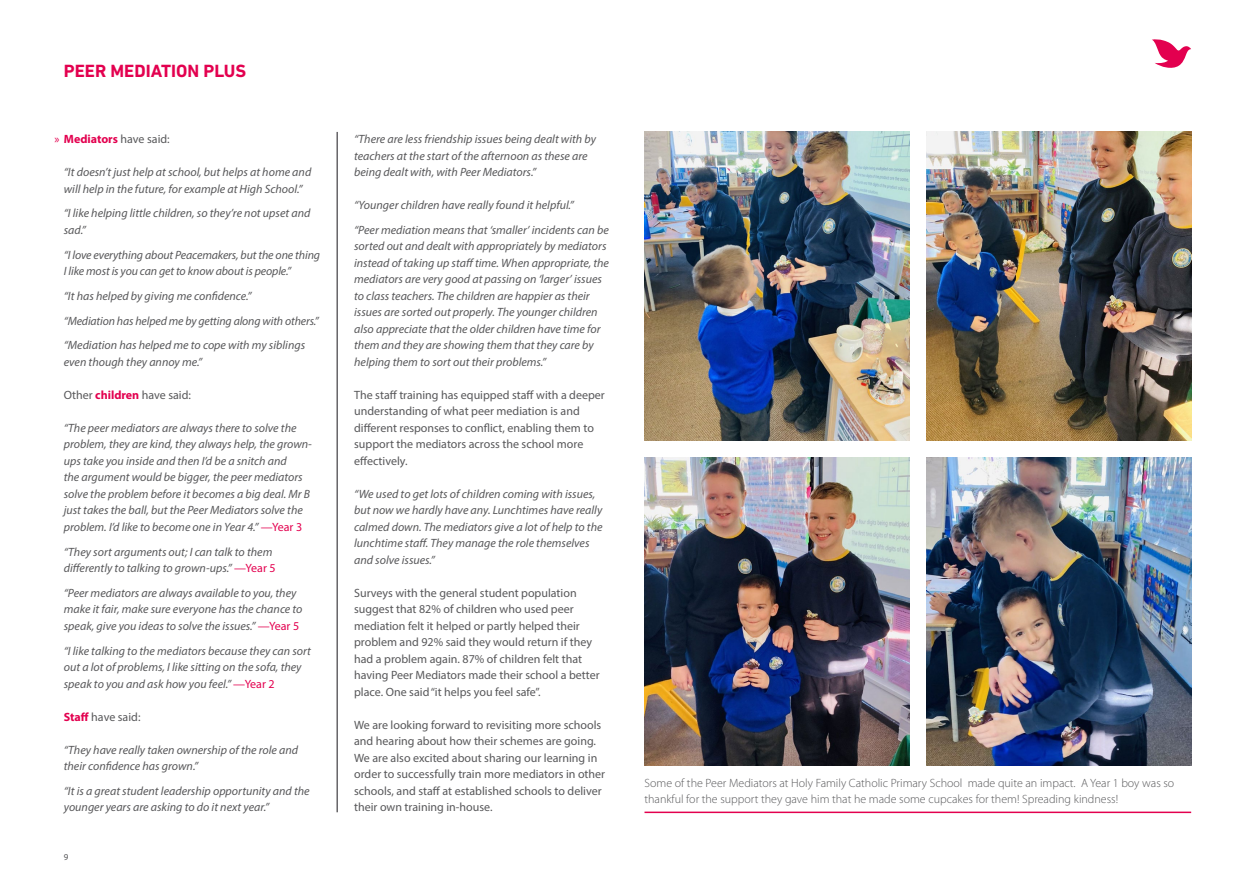
<style>
.page{position:relative;width:1255px;height:893px;background:#fff}
.page>*{position:absolute;margin:0;border:0;box-sizing:border-box;transform-origin:0 0}
.t1{font:700 18px "DIN Next LT Pro";color:#e3004f}
.Quote_MyriadPro{font:italic 12px/16.5px "Myriad Pro";color:#58585a}
.Main_Grey80{font:12px/16.5px "Myriad Pro";color:#58585a}
.Main_Grey80-2{font:italic 12px/16.5px "Myriad Pro";color:#58585a}
.t2{font:300 12px/16.5px "Myriad Pro";color:#58585a}
.Main_Grey80-3{font:700 12px "Myriad Pro";color:#e3004f}
.t3{font:9px "Myriad Pro";color:#58585a}
.s1{font-weight:400}
.s2{font-weight:400;color:#58585a}
.s3{font-weight:700;color:#e3004f}
.s4{font-style:normal;color:#e3004f}
</style>
<div class="page">
<hr style="left:337px;top:132px;width:1px;height:680px;background:#1a171c">
<hr style="left:644px;top:812px;width:547px;height:1px;background:#e3004f">
<img style="left:926px;top:132px;width:265px;height:308px">
<img style="left:644px;top:132px;width:265px;height:308px">
<img style="left:926px;top:457px;width:265px;height:309px">
<img style="left:644px;top:457px;width:265px;height:309px">
<svg style="left:1152px;top:39px;width:39px;height:29px"></svg>
<p class="t1" style="left:64px;top:60px;width:184px">PEER MEDIATION PLUS</p>
<p class="Main_Grey80-3" style="left:54px;top:131px;width:117px"><span class="s1">»</span> Mediators <span class="s2">have said:</span></p>
<p class="Quote_MyriadPro" style="left:64px;top:164px;width:249px">“It doesn’t just help at school, but helps at home and will help in the future, for example at High School.”</p>
<p class="Quote_MyriadPro" style="left:64px;top:205px;width:248px">“I like helping little children, so they’re not upset and sad.”</p>
<p class="Quote_MyriadPro" style="left:64px;top:246px;width:258px">“I love everything about Peacemakers, but the one thing<br>I like most is you can get to know about is people.”</p>
<p class="Quote_MyriadPro" style="left:64px;top:287px;width:189px">“It has helped by giving me confidence.”</p>
<p class="Quote_MyriadPro" style="left:64px;top:312px;width:257px">“Mediation has helped me by getting along with others.”</p>
<p class="Quote_MyriadPro" style="left:64px;top:337px;width:243px">“Mediation has helped me to cope with my siblings even though they annoy me.”</p>
<p class="Main_Grey80" style="left:64px;top:386px;width:129px">Other <span class="s3">children</span> have said:</p>
<p class="Quote_MyriadPro" style="left:64px;top:419px;width:249px">“The peer mediators are always there to solve the problem, they are kind, they always help, the grown&shy;ups take you inside and then I’d be a snitch and<br>the argument would be bigger, the peer mediators solve the problem before it becomes a big deal. Mr B just takes the ball, but the Peer Mediators solve the problem. I’d like to become one in Year 4.” <span class="s4">—Year 3</span></p>
<p class="Quote_MyriadPro" style="left:64px;top:543px;width:213px">“They sort arguments out; I can talk to them differently to talking to grown-ups.” <span class="s4">—Year 5</span></p>
<p class="Quote_MyriadPro" style="left:64px;top:584px;width:240px">“Peer mediators are always available to you, they make it fair, make sure everyone has the chance to speak, give you ideas to solve the issues.” <span class="s4">—Year 5</span></p>
<p class="Quote_MyriadPro" style="left:64px;top:642px;width:249px">“I like talking to the mediators because they can sort out a lot of problems, I like sitting on the sofa, they speak to you and ask how you feel.” <span class="s4">—Year 2</span></p>
<p class="Main_Grey80" style="left:64px;top:708px;width:78px"><span class="s3">Staff</span> have said:</p>
<p class="Quote_MyriadPro" style="left:64px;top:741px;width:236px">“They have really taken ownership of the role and their confidence has grown.”</p>
<p class="Quote_MyriadPro" style="left:64px;top:782px;width:247px">“It is a great student leadership opportunity and the younger years are asking to do it next year.”</p>
<p class="t3" style="left:64px;top:851px;width:6px">9</p>
<p class="Quote_MyriadPro" style="left:354px;top:131px;width:243px">“There are less friendship issues being dealt with by teachers at the start of the afternoon as these are being dealt with, with Peer Mediators.”</p>
<p class="Quote_MyriadPro" style="left:354px;top:197px;width:221px">“Younger children have really found it helpful.”</p>
<p class="Quote_MyriadPro" style="left:354px;top:221px;width:256px">“Peer mediation means that ‘smaller’ incidents can be sorted out and dealt with appropriately by mediators instead of taking up staff time. When appropriate, the mediators are very good at passing on ‘larger’ issues to class teachers. The children are happier as their issues are sorted out properly. The younger children also appreciate that the older children have time for them and they are showing them that they care by helping them to sort out their problems.”</p>
<p class="Main_Grey80" style="left:354px;top:386px;width:252px">The staff training has equipped staff with a deeper understanding of what peer mediation is and different responses to conflict, enabling them to support the mediators across the school more effectively.</p>
<p class="Main_Grey80-2" style="left:354px;top:485px;width:250px">“We used to get lots of children coming with issues, but now we hardly have any. Lunchtimes have really calmed down. The mediators give a lot of help to the lunchtime staff. They manage the role themselves and solve issues.”</p>
<p class="Main_Grey80" style="left:354px;top:584px;width:247px">Surveys with the general student population suggest that 82% of children who used peer mediation felt it helped or partly helped their problem and 92% said they would return if they had a problem again. 87% of children felt that having Peer Mediators made their school a better place. One said “it helps you feel safe”.</p>
<p class="Main_Grey80" style="left:354px;top:716px;width:252px">We are looking forward to revisiting more schools and hearing about how their schemes are going.<br>We are also excited about sharing our learning in order to successfully train more mediators in other schools, and staff at established schools to deliver their own training in-house.</p>
<p class="t2" style="left:644px;top:774px;width:531px">Some of the Peer Mediators at Holy Family Catholic Primary School made quite an impact. A Year 1 boy was so thankful for the support they gave him that he made some cupcakes for them! Spreading kindness!</p>
</div>
